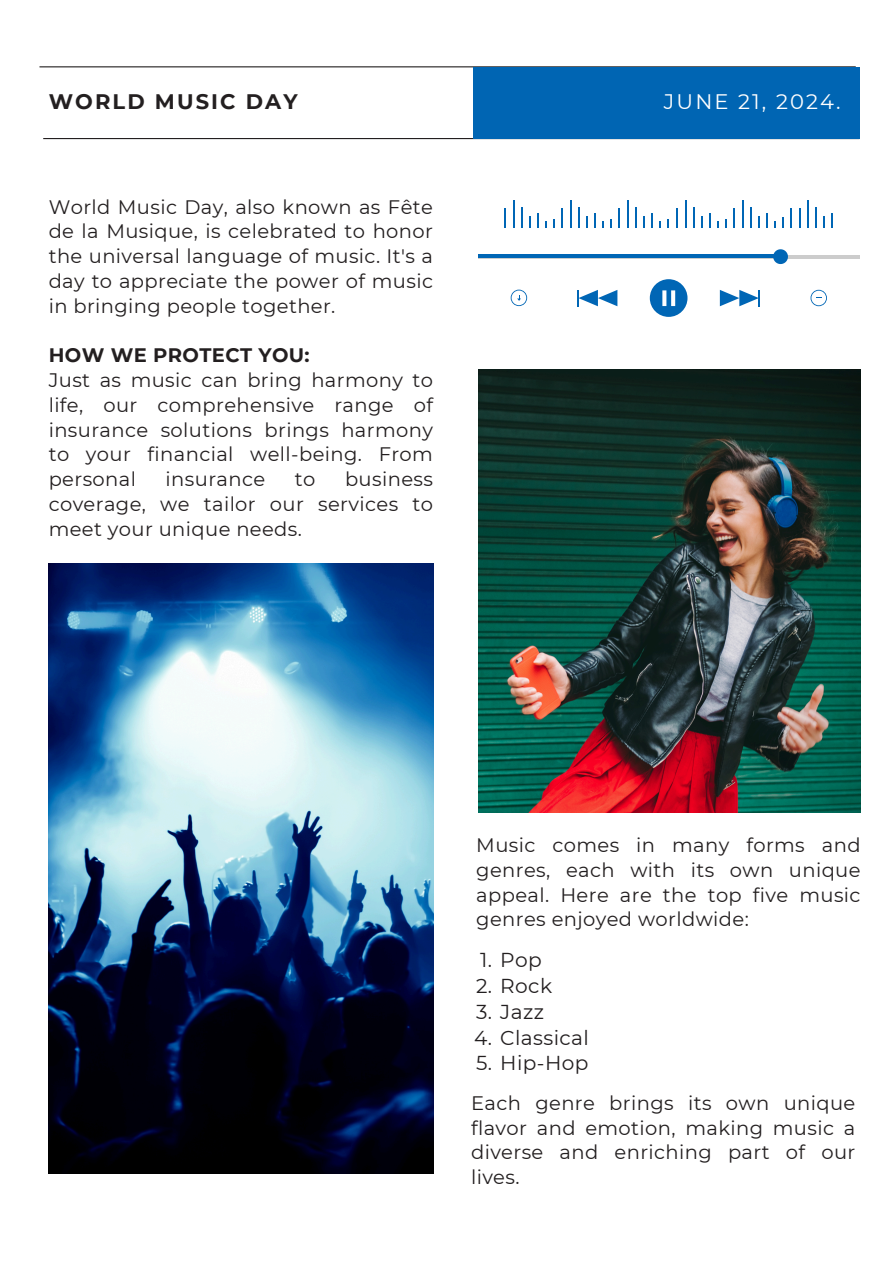
<style>
.page{position:relative;width:894px;height:1264px;background:#fff}
.page>*{position:absolute;margin:0;border:0;box-sizing:border-box;transform-origin:0 0}
.t1{font:700 21px "Montserrat";letter-spacing:.1em;color:#231f20}
.t2{font:21px "Montserrat";letter-spacing:.1em;color:#fff}
.t3{font:20.1px "Montserrat";letter-spacing:.02em;color:#231f20}
.t4{font:19.5px/24.8px "Montserrat";letter-spacing:.02em;color:#231f20;text-align:justify}
.t5{font:700 19.5px "Montserrat";letter-spacing:.02em;color:#231f20}
</style>
<div class="page">
<hr style="left:43px;top:138px;width:816px;height:1px;background:#231f20">
<hr style="left:39px;top:66px;width:816px;height:1px;background:#231f20">
<div style="left:472px;top:67px;width:387px;height:71px;background:#0065b3"></div>
<img style="left:49px;top:564px;width:384px;height:609px">
<img style="left:478px;top:369px;width:382px;height:443px">
<hr style="left:478px;top:255px;width:381px;height:3px;background:#ccc">
<hr style="left:478px;top:254px;width:304px;height:4px;background:#0066b5">
<svg style="left:773px;top:249px;width:14px;height:15px"></svg>
<svg style="left:577px;top:290px;width:40px;height:16px"></svg>
<svg style="left:719px;top:290px;width:40px;height:16px"></svg>
<svg style="left:810px;top:290px;width:16px;height:16px"></svg>
<svg style="left:649px;top:279px;width:38px;height:37px"></svg>
<svg style="left:510px;top:289px;width:17px;height:17px"></svg>
<hr style="left:504px;top:208px;width:2px;height:20px;background:#0066b5">
<hr style="left:512px;top:201px;width:2px;height:27px;background:#0066b5">
<hr style="left:520px;top:207px;width:2px;height:21px;background:#0066b5">
<svg style="left:537px;top:214px;width:1px;height:14px"></svg>
<svg style="left:545px;top:222px;width:2px;height:6px"></svg>
<svg style="left:553px;top:219px;width:2px;height:9px"></svg>
<hr style="left:561px;top:208px;width:2px;height:20px;background:#0066b5">
<hr style="left:569px;top:201px;width:2px;height:27px;background:#0066b5">
<hr style="left:577px;top:207px;width:2px;height:21px;background:#0066b5">
<svg style="left:594px;top:214px;width:1px;height:14px"></svg>
<svg style="left:602px;top:222px;width:2px;height:6px"></svg>
<svg style="left:610px;top:219px;width:2px;height:9px"></svg>
<hr style="left:618px;top:208px;width:2px;height:20px;background:#0066b5">
<hr style="left:626px;top:201px;width:2px;height:27px;background:#0066b5">
<hr style="left:634px;top:207px;width:2px;height:21px;background:#0066b5">
<svg style="left:651px;top:214px;width:1px;height:14px"></svg>
<svg style="left:659px;top:222px;width:2px;height:6px"></svg>
<svg style="left:667px;top:219px;width:2px;height:9px"></svg>
<hr style="left:676px;top:208px;width:2px;height:20px;background:#0066b5">
<hr style="left:684px;top:201px;width:2px;height:27px;background:#0066b5">
<hr style="left:692px;top:207px;width:2px;height:21px;background:#0066b5">
<svg style="left:709px;top:214px;width:1px;height:14px"></svg>
<svg style="left:725px;top:219px;width:2px;height:9px"></svg>
<hr style="left:733px;top:208px;width:2px;height:20px;background:#0066b5">
<hr style="left:741px;top:201px;width:2px;height:27px;background:#0066b5">
<hr style="left:749px;top:207px;width:2px;height:21px;background:#0066b5">
<svg style="left:766px;top:214px;width:1px;height:14px"></svg>
<svg style="left:782px;top:217px;width:2px;height:11px"></svg>
<hr style="left:789px;top:208px;width:2px;height:20px;background:#0066b5">
<hr style="left:798px;top:208px;width:2px;height:20px;background:#0066b5">
<hr style="left:806px;top:201px;width:2px;height:27px;background:#0066b5">
<hr style="left:814px;top:207px;width:2px;height:21px;background:#0066b5">
<svg style="left:831px;top:214px;width:1px;height:14px"></svg>
<p class="t1" style="left:49px;top:89px;width:250px">WORLD MUSIC DAY</p>
<p class="t2" style="left:663px;top:89px;width:178px">JUNE 21, 2024.</p>
<h1 class="t4" style="left:49px;top:194px;width:385px">World Music Day, also known as Fête de la Musique, is celebrated to honor the universal language of music. It's a day to appreciate the power of music in bringing people together.</h1>
<h2 class="t5" style="left:49px;top:343px;width:262px">HOW WE PROTECT YOU:</h2>
<p class="t4" style="left:49px;top:367px;width:385px">Just as music can bring harmony to life, our comprehensive range of insurance solutions brings harmony to your financial well-being. From personal</p>
<p class="t4" style="left:49px;top:466px;width:385px;text-indent:296px">business coverage, we tailor our services to meet your unique needs.</p>
<p class="t4" style="left:166px;top:466px;width:101px">insurance</p>
<p class="t4" style="left:295px;top:466px;width:22px">to</p>
<p class="t4" style="left:476px;top:832px;width:385px">Music comes in many forms and genres, each with its own unique appeal. Here are the top five music genres enjoyed worldwide:</p>
<p class="t3" style="left:480px;top:947px;width:63px">1. Pop</p>
<p class="t3" style="left:476px;top:973px;width:77px">2. Rock</p>
<p class="t3" style="left:476px;top:999px;width:69px">3. Jazz</p>
<p class="t3" style="left:474px;top:1025px;width:116px">4. Classical</p>
<p class="t3" style="left:476px;top:1050px;width:114px">5. Hip-Hop</p>
<p class="t4" style="left:471px;top:1090px;width:385px">Each genre brings its own unique flavor and emotion, making music a diverse and enriching part of our lives.</p>
</div>
